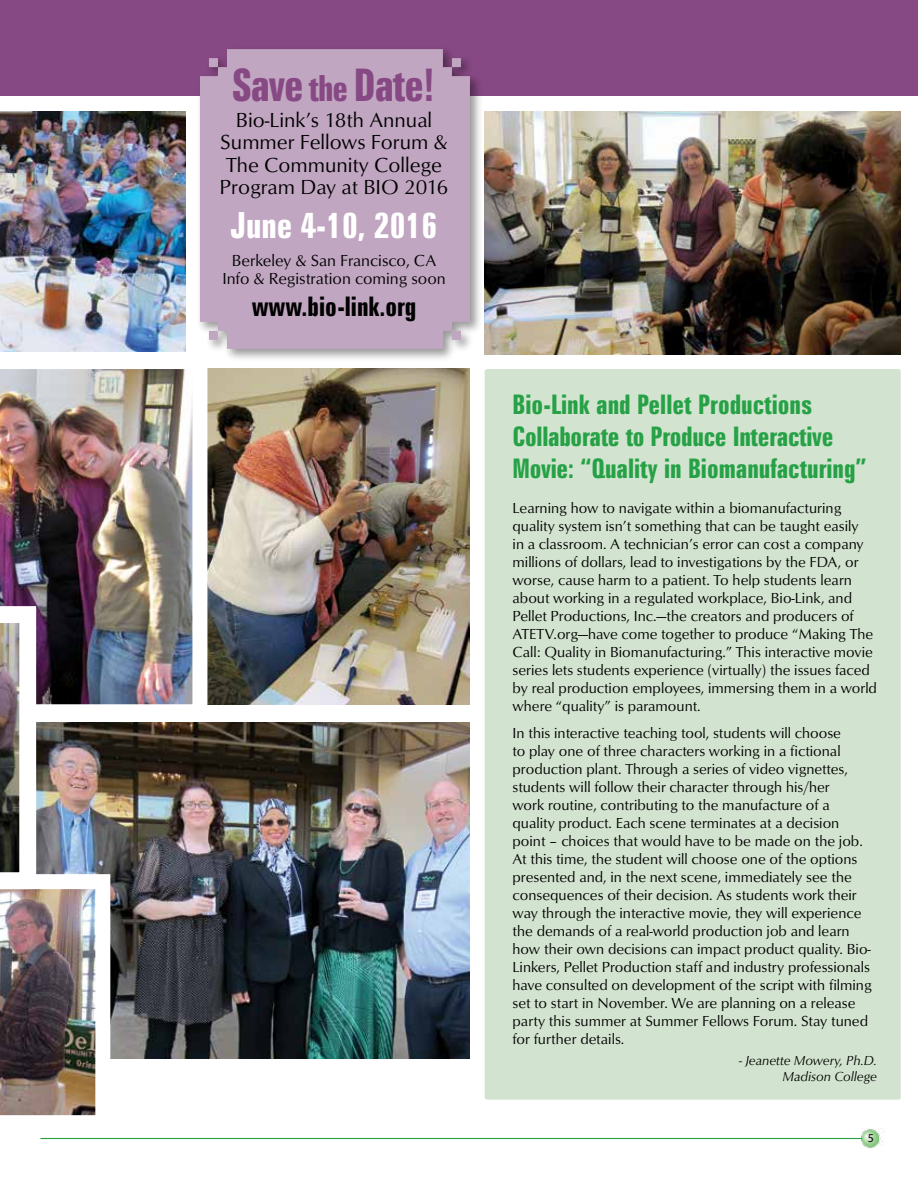
<style>
.page{position:relative;width:918px;height:1188px;background:#fff}
.page>*{position:absolute;margin:0;border:0;box-sizing:border-box;transform-origin:0 0}
.t1{font:700 extra-condensed 45px "Zurich BT";letter-spacing:-.025em;color:#874984}
.t2{font:700 extra-condensed 36px "Zurich BT";color:#fff}
.t3{font:700 extra-condensed 27px/32.4px "Zurich BT";color:#26a146}
.t4{font:700 extra-condensed 27px "Zurich BT";color:#000}
.t5{font:21px/22.5px "Opus";color:#000;text-align:center}
.t6{font:16.5px/18px "Opus";color:#000;text-align:center}
.t7{font:15px/18px "Opus";color:#000}
.t8{font:italic 13.5px/16.2px "Opus";color:#000;text-align:right}
.t9{font:12px "Myriad Pro";color:#000}
.s1{font-size:36px}
</style>
<div class="page">
<img style="left:861px;top:1129px;width:24px;height:19px">
<hr style="left:40px;top:1138px;width:822px;height:1px;background:#26a146">
<img style="left:118px;top:723px;width:352px;height:336px">
<img style="left:485px;top:112px;width:416px;height:242px">
<div style="left:0;top:0;width:918px;height:95px;background:#874984"></div>
<div style="left:485px;top:369px;width:416px;height:731px;background:#d2e4cf"></div>
<img style="left:215px;top:368px;width:255px;height:336px">
<img style="left:0;top:112px;width:185px;height:235px">
<div style="left:196px;top:45px;width:287px;height:317px;background:#000;opacity:.4"></div>
<div style="left:200px;top:49px;width:270px;height:300px;background:#c1a6c1"></div>
<img style="left:0;top:347px;width:215px;height:380px">
<img style="left:0;top:598px;width:118px;height:540px">
<h1 class="t1" style="left:231px;top:60px;width:205px">Save <span class="s1">the</span> Date!</h1>
<h3 class="t5" style="left:220px;top:109px;width:230px">Bio-Link’s 18th Annual<br>Summer Fellows Forum &amp;<br>The Community College<br>Program Day at BIO 2016</h3>
<h2 class="t2" style="left:231px;top:205px;width:208px">June 4-10, 2016</h2>
<p class="t6" style="left:222px;top:252px;width:225px">Berkeley &amp; San Francisco, CA<br>Info &amp; Registration coming soon</p>
<h3 class="t4" style="left:252px;top:291px;width:166px">www.bio-link.org</h3>
<h3 class="t3" style="left:513px;top:388px;width:356px">Bio-Link and Pellet Productions<br>Collaborate to Produce Interactive<br>Movie: “Quality in Biomanufacturing”</h3>
<p class="t7" style="left:513px;top:499px;width:366px">Learning how to navigate within a biomanufacturing quality system isn’t something that can be taught easily<br>in a classroom. A technician’s error can cost a company millions of dollars, lead to investigations by the FDA, or worse, cause harm to a patient. To help students learn about working in a regulated workplace, Bio-Link, and Pellet Productions, Inc.—the creators and producers of ATETV.org—have come together to produce “Making The Call: Quality in Biomanufacturing.” This interactive movie series lets students experience (virtually) the issues faced by real production employees, immersing them in a world where “quality” is paramount.</p>
<p class="t7" style="left:513px;top:724px;width:361px">In this interactive teaching tool, students will choose<br>to play one of three characters working in a fictional production plant. Through a series of video vignettes, students will follow their character through his/her<br>work routine, contributing to the manufacture of a quality product. Each scene terminates at a decision point – choices that would have to be made on the job.<br>At this time, the student will choose one of the options presented and, in the next scene, immediately see the consequences of their decision. As students work their way through the interactive movie, they will experience the demands of a real-world production job and learn how their own decisions can impact product quality. Bio-Linkers, Pellet Production staff and industry professionals have consulted on development of the script with filming set to start in November. We are planning on a release party this summer at Summer Fellows Forum. Stay tuned for further details.</p>
<p class="t8" style="left:739px;top:1052px;width:139px">- Jeanette Mowery, Ph.D.<br>Madison College</p>
<p class="t9" style="left:868px;top:1131px;width:8px">5</p>
</div>
